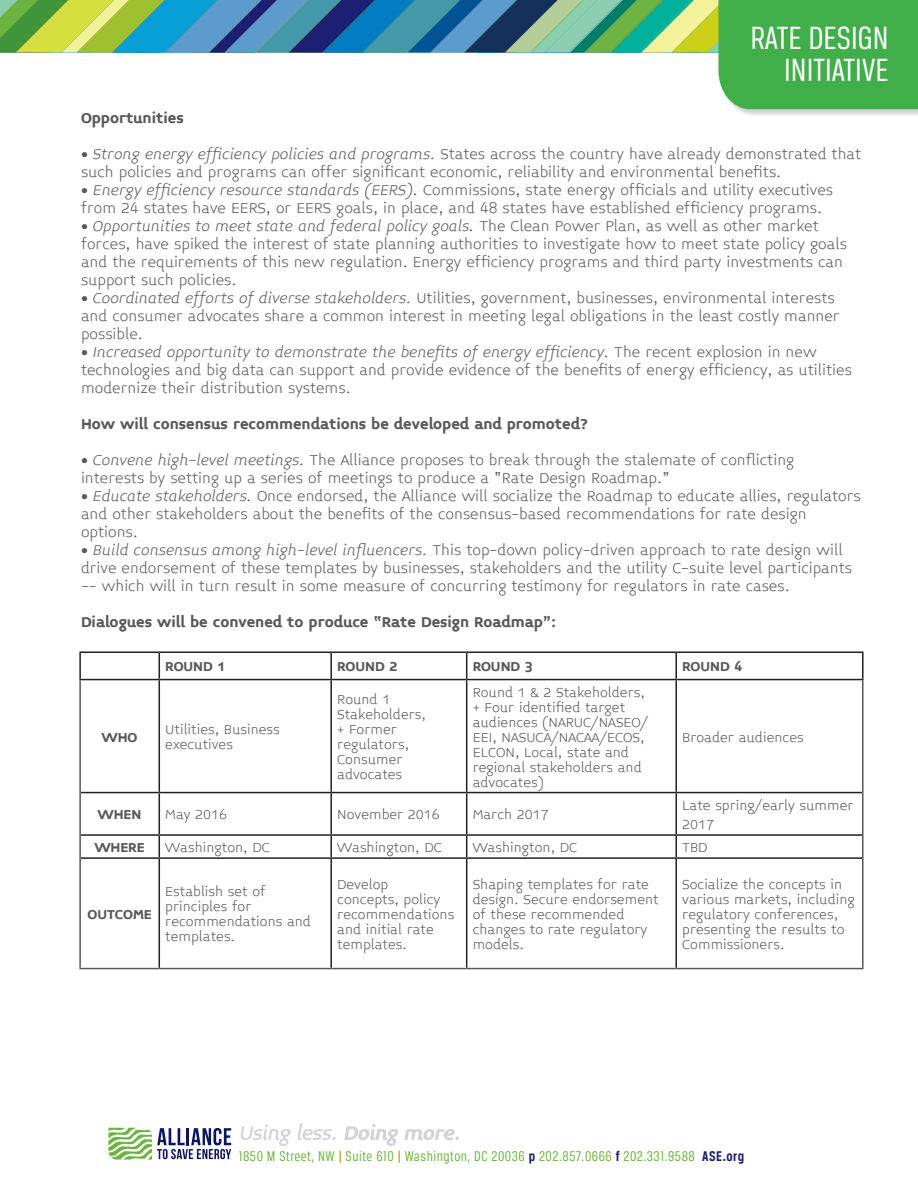
<style>
.page{position:relative;width:918px;height:1188px;background:#fff}
.page>*{position:absolute;margin:0;border:0;box-sizing:border-box;transform-origin:0 0}
.Subhead{font:34.2px/32.4px "Breuer Condensed";color:#fff;text-align:right}
.Body{font:300 16.5px/18px "Midiet Sans";color:#57585a}
.Body-2{font:700 16.5px "Midiet Sans";color:#57585a}
.Body-3{font:300 15px/15px "Midiet Sans";color:#57585a}
.t1{font:15px "Breuer Condensed";letter-spacing:.035em;color:#6cb43f}
.Body-4{font:700 15px "Midiet Sans";color:#57585a}
.s1{font-weight:700}
.s2{font-style:italic}
.s3{font-weight:700;color:#aeac0c}
.s4{font-weight:700;color:#1c2072}
</style>
<div class="page">
<svg style="left:240px;top:1124px;width:51px;height:22px"></svg>
<svg style="left:297px;top:1123px;width:39px;height:17px"></svg>
<svg style="left:344px;top:1124px;width:54px;height:22px"></svg>
<svg style="left:404px;top:1129px;width:55px;height:11px"></svg>
<svg style="left:108px;top:1128px;width:123px;height:32px"></svg>
<hr style="left:79px;top:651px;width:80px;height:2px;background:#231f20">
<hr style="left:79px;top:653px;width:2px;height:26px;background:#231f20">
<hr style="left:159px;top:651px;width:172px;height:2px;background:#231f20">
<svg style="left:159px;top:653px;width:1px;height:26px"></svg>
<hr style="left:331px;top:651px;width:136px;height:2px;background:#231f20">
<hr style="left:330px;top:653px;width:2px;height:26px;background:#231f20">
<hr style="left:467px;top:651px;width:209px;height:2px;background:#231f20">
<svg style="left:466px;top:653px;width:1px;height:26px"></svg>
<hr style="left:676px;top:651px;width:188px;height:2px;background:#231f20">
<hr style="left:675px;top:653px;width:2px;height:26px;background:#231f20">
<hr style="left:862px;top:653px;width:2px;height:26px;background:#231f20">
<hr style="left:79px;top:679px;width:80px;height:1px;background:#231f20">
<hr style="left:159px;top:679px;width:172px;height:1px;background:#231f20">
<hr style="left:159px;top:680px;width:1px;height:112px;background:#231f20">
<hr style="left:331px;top:679px;width:136px;height:1px;background:#231f20">
<hr style="left:330px;top:680px;width:2px;height:112px;background:#231f20">
<hr style="left:467px;top:679px;width:209px;height:1px;background:#231f20">
<hr style="left:466px;top:680px;width:1px;height:112px;background:#231f20">
<hr style="left:676px;top:679px;width:188px;height:1px;background:#231f20">
<hr style="left:675px;top:680px;width:2px;height:112px;background:#231f20">
<hr style="left:81px;top:792px;width:78px;height:1px;background:#231f20">
<hr style="left:159px;top:792px;width:172px;height:1px;background:#231f20">
<hr style="left:159px;top:793px;width:1px;height:41px;background:#231f20">
<hr style="left:331px;top:792px;width:136px;height:1px;background:#231f20">
<hr style="left:330px;top:793px;width:2px;height:41px;background:#231f20">
<hr style="left:467px;top:792px;width:209px;height:1px;background:#231f20">
<hr style="left:466px;top:793px;width:1px;height:41px;background:#231f20">
<hr style="left:676px;top:792px;width:186px;height:1px;background:#231f20">
<hr style="left:675px;top:793px;width:2px;height:41px;background:#231f20">
<hr style="left:81px;top:834px;width:78px;height:2px;background:#231f20">
<hr style="left:159px;top:834px;width:172px;height:2px;background:#231f20">
<svg style="left:159px;top:836px;width:1px;height:21px"></svg>
<hr style="left:331px;top:834px;width:136px;height:2px;background:#231f20">
<hr style="left:330px;top:836px;width:2px;height:21px;background:#231f20">
<hr style="left:467px;top:834px;width:209px;height:2px;background:#231f20">
<svg style="left:466px;top:836px;width:1px;height:21px"></svg>
<hr style="left:676px;top:834px;width:186px;height:2px;background:#231f20">
<hr style="left:675px;top:836px;width:2px;height:21px;background:#231f20">
<hr style="left:81px;top:857px;width:78px;height:2px;background:#231f20">
<hr style="left:159px;top:857px;width:172px;height:2px;background:#231f20">
<hr style="left:159px;top:859px;width:1px;height:109px;background:#231f20">
<hr style="left:331px;top:857px;width:136px;height:2px;background:#231f20">
<hr style="left:330px;top:859px;width:2px;height:109px;background:#231f20">
<hr style="left:467px;top:857px;width:209px;height:2px;background:#231f20">
<hr style="left:466px;top:859px;width:1px;height:109px;background:#231f20">
<hr style="left:676px;top:857px;width:186px;height:2px;background:#231f20">
<hr style="left:675px;top:859px;width:2px;height:109px;background:#231f20">
<hr style="left:79px;top:680px;width:2px;height:113px;background:#57585a">
<hr style="left:862px;top:680px;width:2px;height:113px;background:#57585a">
<hr style="left:79px;top:793px;width:2px;height:42px;background:#57585a">
<hr style="left:862px;top:793px;width:2px;height:42px;background:#57585a">
<hr style="left:79px;top:835px;width:2px;height:23px;background:#57585a">
<hr style="left:862px;top:835px;width:2px;height:23px;background:#57585a">
<hr style="left:79px;top:858px;width:2px;height:110px;background:#57585a">
<hr style="left:862px;top:858px;width:2px;height:110px;background:#57585a">
<hr style="left:79px;top:968px;width:80px;height:1px;background:#57585a">
<hr style="left:159px;top:968px;width:172px;height:1px;background:#57585a">
<hr style="left:331px;top:968px;width:136px;height:1px;background:#57585a">
<hr style="left:467px;top:968px;width:209px;height:1px;background:#57585a">
<hr style="left:676px;top:968px;width:188px;height:1px;background:#57585a">
<div style="left:719px;top:0;width:199px;height:117px;background:#231f20;opacity:.2"></div>
<svg style="left:0;top:0;width:918px;height:109px"></svg>
<p class="Subhead" style="left:750px;top:21px;width:140px">RATE DESIGN<br>INITIATIVE</p>
<p class="Body-2" style="left:81px;top:108px;width:104px">Opportunities</p>
<p class="Body" style="left:81px;top:145px;width:782px"><span class="s1">•</span> <span class="s2">Strong energy efficiency policies and programs.</span> States across the country have already demonstrated that such policies and programs can offer significant economic, reliability and environmental benefits.</p>
<p class="Body" style="left:81px;top:181px;width:754px"><span class="s1">•</span> <span class="s2">Energy efficiency resource standards (EERS).</span> Commissions, state energy officials and utility executives from 24 states have EERS, or EERS goals, in place, and 48 states have established efficiency programs.</p>
<p class="Body" style="left:81px;top:217px;width:767px"><span class="s1">•</span> <span class="s2">Opportunities to meet state and federal policy goals.</span> The Clean Power Plan, as well as other market forces, have spiked the interest of state planning authorities to investigate how to meet state policy goals and the requirements of this new regulation. Energy efficiency programs and third party investments can support such policies.</p>
<p class="Body" style="left:81px;top:289px;width:760px"><span class="s1">•</span> <span class="s2">Coordinated efforts of diverse stakeholders.</span> Utilities, government, businesses, environmental interests and consumer advocates share a common interest in meeting legal obligations in the least costly manner possible.</p>
<p class="Body" style="left:81px;top:343px;width:772px"><span class="s1">•</span> <span class="s2">Increased opportunity to demonstrate the benefits of energy efficiency.</span> The recent explosion in new technologies and big data can support and provide evidence of the benefits of energy efficiency, as utilities modernize their distribution systems.</p>
<p class="Body-2" style="left:81px;top:414px;width:508px">How will consensus recommendations be developed and promoted?</p>
<p class="Body" style="left:81px;top:451px;width:715px"><span class="s1">•</span> <span class="s2">Convene high-level meetings.</span> The Alliance proposes to break through the stalemate of conflicting interests by setting up a series of meetings to produce a “Rate Design Roadmap.”</p>
<p class="Body" style="left:81px;top:487px;width:781px"><span class="s1">•</span> <span class="s2">Educate stakeholders.</span> Once endorsed, the Alliance will socialize the Roadmap to educate allies, regulators and other stakeholders about the benefits of the consensus-based recommendations for rate design options.</p>
<p class="Body" style="left:81px;top:541px;width:773px"><span class="s1">•</span> <span class="s2">Build consensus among high-level influencers.</span> This top-down policy-driven approach to rate design will drive endorsement of these templates by businesses, stakeholders and the utility C-suite level participants -- which will in turn result in some measure of concurring testimony for regulators in rate cases.</p>
<p class="Body-2" style="left:81px;top:612px;width:477px">Dialogues will be convened to produce “Rate Design Roadmap”:</p>
<p class="Body-4" style="left:165px;top:658px;width:62px">ROUND 1</p>
<p class="Body-4" style="left:337px;top:658px;width:62px">ROUND 2</p>
<p class="Body-4" style="left:473px;top:658px;width:62px">ROUND 3</p>
<p class="Body-4" style="left:682px;top:658px;width:62px">ROUND 4</p>
<p class="Body-4" style="left:102px;top:729px;width:37px">WHO</p>
<p class="Body-3" style="left:165px;top:722px;width:116px">Utilities, Business executives</p>
<p class="Body-3" style="left:337px;top:692px;width:90px">Round 1<br>Stakeholders, + Former regulators,<br>Consumer advocates</p>
<p class="Body-3" style="left:473px;top:685px;width:177px">Round 1 &amp; 2 Stakeholders, + Four identified target audiences (NARUC/NASEO/<br>EEI, NASUCA/NACAA/ECOS,<br>ELCON, Local, state and regional stakeholders and advocates)</p>
<p class="Body-3" style="left:682px;top:730px;width:123px">Broader audiences</p>
<p class="Body-4" style="left:98px;top:806px;width:45px">WHEN</p>
<p class="Body-3" style="left:165px;top:807px;width:63px">May 2016</p>
<p class="Body-3" style="left:337px;top:807px;width:104px">November 2016</p>
<p class="Body-3" style="left:473px;top:807px;width:78px">March 2017</p>
<p class="Body-3" style="left:682px;top:795px;width:173px;line-height:19.5px">Late spring/early summer<br>2017</p>
<p class="Body-4" style="left:95px;top:839px;width:52px">WHERE</p>
<p class="Body-3" style="left:165px;top:840px;width:106px">Washington, DC</p>
<p class="Body-3" style="left:337px;top:840px;width:106px">Washington, DC</p>
<p class="Body-3" style="left:473px;top:840px;width:106px">Washington, DC</p>
<p class="Body-3" style="left:682px;top:840px;width:27px">TBD</p>
<p class="Body-4" style="left:87px;top:906px;width:66px">OUTCOME</p>
<p class="Body-3" style="left:165px;top:884px;width:147px">Establish set of principles for recommendations and templates.</p>
<p class="Body-3" style="left:337px;top:877px;width:119px">Develop<br>concepts, policy recommendations and initial rate templates.</p>
<p class="Body-3" style="left:473px;top:877px;width:188px">Shaping templates for rate design. Secure endorsement of these recommended changes to rate regulatory models.</p>
<p class="Body-3" style="left:682px;top:877px;width:174px">Socialize the concepts in various markets, including regulatory conferences, presenting the results to<br>Commissioners.</p>
<p class="t1" style="left:239px;top:1148px;width:507px">1850 M Street, NW <span class="s3">|</span> Suite 610 <span class="s3">|</span> Washington, DC 20036 <span class="s4">p</span> 202.857.0666 <span class="s4">f</span> 202.331.9588 <span class="s4">ASE.org</span></p>
</div>
